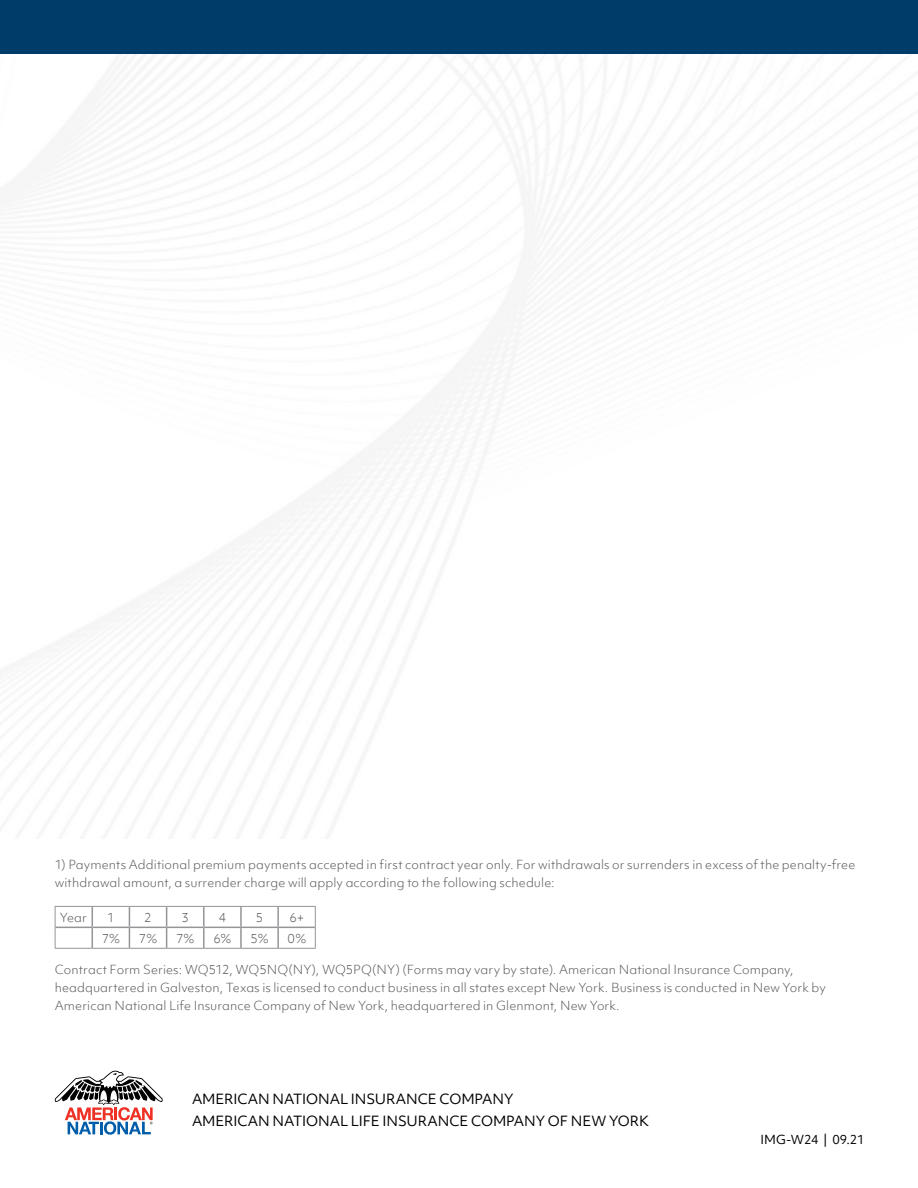
<style>
.page{position:relative;width:918px;height:1188px;background:#fff}
.page>*{position:absolute;margin:0;border:0;box-sizing:border-box;transform-origin:0 0}
.t1{font:13.5px/22.5px "Objektiv Mk 1";letter-spacing:-.005em;color:#000}
.t2{font:300 12px/18px "Objektiv Mk 1";letter-spacing:.01em;color:#58595b}
.t3{font:12px "Objektiv Mk 1";letter-spacing:-.005em;color:#000}
</style>
<div class="page">
<svg style="left:55px;top:1071px;width:108px;height:64px"></svg>
<hr style="left:203px;top:907px;width:2px;height:20px;background:#939598">
<hr style="left:240px;top:907px;width:2px;height:20px;background:#939598">
<hr style="left:277px;top:907px;width:2px;height:20px;background:#939598">
<hr style="left:55px;top:927px;width:37px;height:1px;background:#939598">
<hr style="left:92px;top:927px;width:37px;height:1px;background:#939598">
<svg style="left:92px;top:907px;width:1px;height:41px"></svg>
<hr style="left:129px;top:927px;width:38px;height:1px;background:#939598">
<svg style="left:129px;top:907px;width:1px;height:41px"></svg>
<hr style="left:167px;top:927px;width:37px;height:1px;background:#939598">
<svg style="left:166px;top:907px;width:1px;height:41px"></svg>
<hr style="left:204px;top:927px;width:37px;height:1px;background:#939598">
<hr style="left:203px;top:928px;width:2px;height:20px;background:#939598">
<hr style="left:241px;top:927px;width:37px;height:1px;background:#939598">
<hr style="left:240px;top:928px;width:2px;height:20px;background:#939598">
<hr style="left:278px;top:927px;width:37px;height:1px;background:#939598">
<hr style="left:277px;top:928px;width:2px;height:20px;background:#939598">
<hr style="left:55px;top:906px;width:37px;height:1px;background:#939598">
<hr style="left:92px;top:906px;width:37px;height:1px;background:#939598">
<hr style="left:129px;top:906px;width:38px;height:1px;background:#939598">
<hr style="left:167px;top:906px;width:37px;height:1px;background:#939598">
<hr style="left:204px;top:906px;width:37px;height:1px;background:#939598">
<hr style="left:241px;top:906px;width:37px;height:1px;background:#939598">
<hr style="left:278px;top:906px;width:38px;height:1px;background:#939598">
<svg style="left:55px;top:907px;width:1px;height:41px"></svg>
<svg style="left:315px;top:907px;width:1px;height:41px"></svg>
<hr style="left:55px;top:948px;width:37px;height:1px;background:#939598">
<hr style="left:92px;top:948px;width:37px;height:1px;background:#939598">
<hr style="left:129px;top:948px;width:38px;height:1px;background:#939598">
<hr style="left:167px;top:948px;width:37px;height:1px;background:#939598">
<hr style="left:204px;top:948px;width:37px;height:1px;background:#939598">
<hr style="left:241px;top:948px;width:37px;height:1px;background:#939598">
<hr style="left:278px;top:948px;width:38px;height:1px;background:#939598">
<div style="left:0;top:0;width:918px;height:54px;background:#003c6a"></div>
<p class="t2" style="left:55px;top:855px;width:802px">1) Payments Additional premium payments accepted in first contract year only. For withdrawals or surrenders in excess of the penalty-free withdrawal amount, a surrender charge will apply according to the following schedule:</p>
<p class="t2" style="left:60px;top:908px;width:29px">Year</p>
<p class="t2" style="left:107px;top:908px;width:9px">1</p>
<p class="t2" style="left:144px;top:908px;width:9px">2</p>
<p class="t2" style="left:181px;top:908px;width:9px">3</p>
<p class="t2" style="left:219px;top:908px;width:9px">4</p>
<p class="t2" style="left:256px;top:908px;width:9px">5</p>
<p class="t2" style="left:289px;top:908px;width:16px">6+</p>
<p class="t2" style="left:102px;top:929px;width:20px">7%</p>
<p class="t2" style="left:139px;top:929px;width:20px">7%</p>
<p class="t2" style="left:176px;top:929px;width:20px">7%</p>
<p class="t2" style="left:213px;top:929px;width:19px">6%</p>
<p class="t2" style="left:251px;top:929px;width:20px">5%</p>
<p class="t2" style="left:288px;top:929px;width:20px">0%</p>
<p class="t2" style="left:55px;top:961px;width:773px">Contract Form Series: WQ512, WQ5NQ(NY), WQ5PQ(NY) (Forms may vary by state). American National Insurance Company, headquartered in Galveston, Texas is licensed to conduct business in all states except New York. Business is conducted in New York by<br>American National Life Insurance Company of New York, headquartered in Glenmont, New York.</p>
<p class="t1" style="left:192px;top:1087px;width:458px">AMERICAN NATIONAL INSURANCE COMPANY<br>AMERICAN NATIONAL LIFE INSURANCE COMPANY OF NEW YORK</p>
<p class="t3" style="left:761px;top:1131px;width:105px">IMG-W24 | 09.21</p>
</div>
